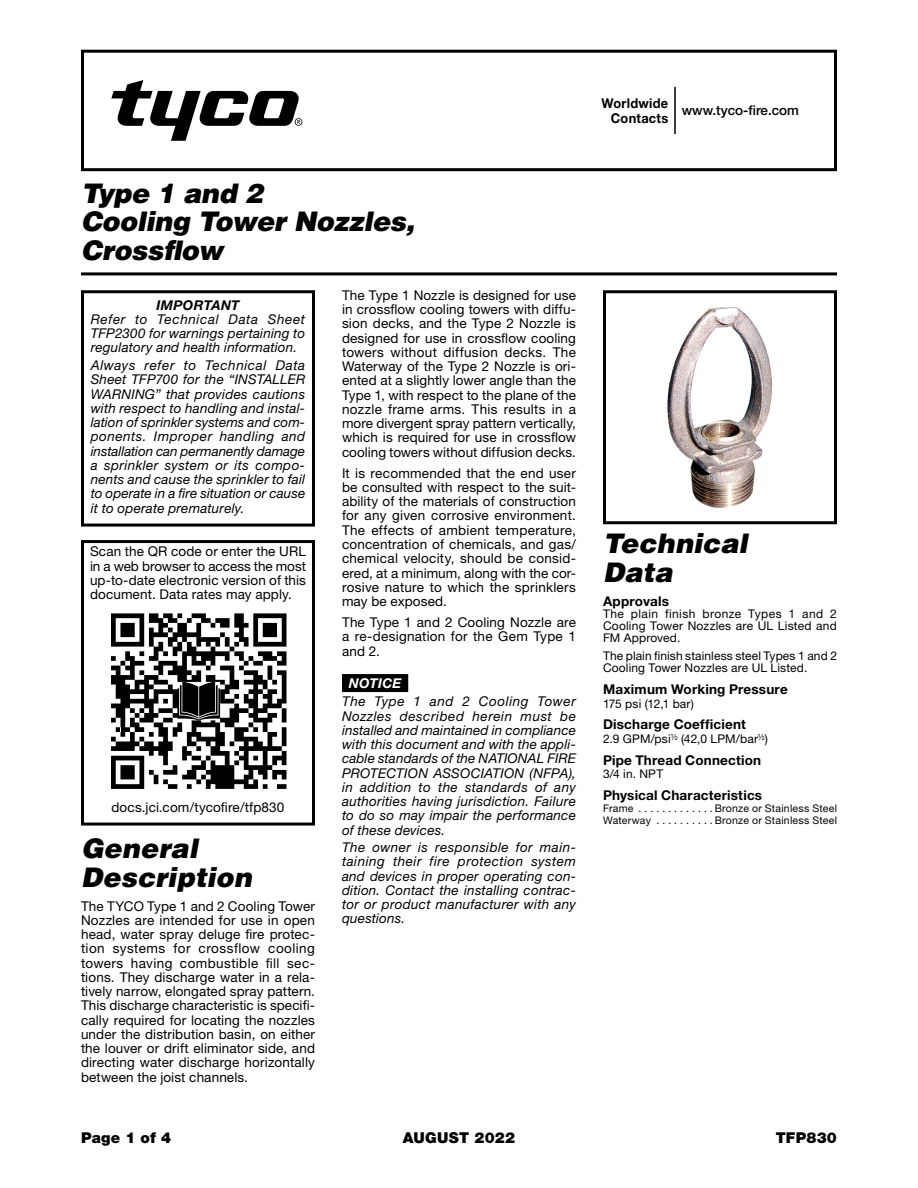
<style>
.page{position:relative;width:918px;height:1188px;background:#fff}
.page>*{position:absolute;margin:0;border:0;box-sizing:border-box;transform-origin:0 0}
.t1{font:italic 900 27px/28.8px "Helvetica LT Std";letter-spacing:-.005em;color:#000}
.t2{font:900 15px "Helvetica Neue LT Std";letter-spacing:.015em;color:#000}
.t3{font:13.5px/14.2px "Helvetica Neue LT Std";letter-spacing:.01em;color:#000;text-align:justify}
.t4{font:italic 13.5px/14.2px "Helvetica Neue LT Std";letter-spacing:.015em;color:#000;text-align:justify}
.t5{font:700 13.5px "Helvetica Neue LT Std";letter-spacing:.015em;color:#000}
.t6{font:700 13.5px/15px "Helvetica Neue LT Std";letter-spacing:.015em;color:#000;text-align:right;scale:.95 1}
.t7{font:500 13.5px "Helvetica Neue LT Std";color:#000}
.t8{font:italic 700 13.5px "Helvetica Neue LT Std";letter-spacing:.025em;color:#000}
.t9{font:italic 700 13.5px "Helvetica Neue LT Std";letter-spacing:.02em;color:#fff}
.t10{font:12px/12px "Helvetica Neue LT Std";letter-spacing:.015em;color:#000;text-align:justify}
.t11{font:10.5px "Helvetica Neue LT Std";letter-spacing:.025em;color:#000}
</style>
<div class="page">
<div style="left:81px;top:50px;width:756px;height:121px;border:3px solid #000"></div>
<hr style="left:81px;top:272px;width:756px;height:3px;background:#000">
<hr style="left:674px;top:87px;width:2px;height:47px;background:#000">
<svg style="left:111px;top:80px;width:191px;height:61px"></svg>
<div style="left:81px;top:290px;width:234px;height:237px;border:3px solid #000"></div>
<div style="left:81px;top:540px;width:234px;height:286px;border:3px solid #000"></div>
<svg style="left:111px;top:613px;width:175px;height:176px"></svg>
<div style="left:342px;top:674px;width:66px;height:18px;background:#000"></div>
<img style="left:667px;top:307px;width:105px;height:201px">
<div style="left:603px;top:290px;width:234px;height:234px;border:3px solid #000"></div>
<h1 class="t1" style="left:81px;top:178px;width:335px">Type 1 and 2<br>Cooling Tower Nozzles,<br>Crossflow</h1>
<p class="t8" style="left:156px;top:296px;width:85px">IMPORTANT</p>
<p class="t4" style="left:91px;top:312px;width:216px">Refer to Technical Data Sheet TFP2300 for warnings pertaining to regulatory and health information.</p>
<p class="t4" style="left:91px;top:358px;width:216px">Always refer to Technical Data Sheet TFP700 for the “INSTALLER WARNING” that provides cautions with respect to handling and instal&shy;lation of sprinkler systems and com&shy;ponents. Improper handling and installation can permanently damage a sprinkler system or its compo&shy;nents and cause the sprinkler to fail to operate in a fire situation or cause it to operate prematurely.</p>
<p class="t3" style="left:90px;top:544px;width:218px">Scan the QR code or enter the URL in a web browser to access the most up-to-date electronic version of this document. Data rates may apply.</p>
<p class="t3" style="left:112px;top:800px;width:174px">docs.jci.com/tycofire/tfp830</p>
<h1 class="t1" style="left:81px;top:834px;width:172px">General<br>Description</h1>
<p class="t3" style="left:81px;top:899px;width:236px">The TYCO Type 1 and 2 Cooling Tower Nozzles are intended for use in open head, water spray deluge fire protec&shy;tion systems for crossflow cooling towers having combustible fill sec&shy;tions. They discharge water in a rela&shy;tively narrow, elongated spray pattern.<br>This discharge characteristic is specifi&shy;cally required for locating the nozzles under the distribution basin, on either the louver or drift eliminator side, and directing water discharge horizontally between the joist channels.</p>
<p class="t3" style="left:342px;top:288px;width:236px">The Type 1 Nozzle is designed for use in crossflow cooling towers with diffu&shy;sion decks, and the Type 2 Nozzle is designed for use in crossflow cooling towers without diffusion decks. The Waterway of the Type 2 Nozzle is ori&shy;ented at a slightly lower angle than the Type 1, with respect to the plane of the nozzle frame arms. This results in a more divergent spray pattern vertically, which is required for use in crossflow cooling towers without diffusion decks.</p>
<p class="t3" style="left:342px;top:466px;width:236px">It is recommended that the end user be consulted with respect to the suit&shy;ability of the materials of construction for any given corrosive environment.<br>The effects of ambient temperature, concentration of chemicals, and gas/ chemical velocity, should be consid&shy;ered, at a minimum, along with the cor&shy;rosive nature to which the sprinklers may be exposed.</p>
<p class="t3" style="left:342px;top:615px;width:236px">The Type 1 and 2 Cooling Nozzle are a re-designation for the Gem Type 1 and 2.</p>
<p class="t9" style="left:349px;top:675px;width:54px">NOTICE</p>
<p class="t4" style="left:342px;top:694px;width:236px">The Type 1 and 2 Cooling Tower Nozzles described herein must be installed and maintained in compliance with this document and with the appli&shy;cable standards of the NATIONAL FIRE PROTECTION ASSOCIATION (NFPA), in addition to the standards of any authorities having jurisdiction. Failure to do so may impair the performance of these devices.</p>
<p class="t4" style="left:342px;top:840px;width:236px">The owner is responsible for main&shy;taining their fire protection system and devices in proper operating con&shy;dition. Contact the installing contrac&shy;tor or product manufacturer with any questions.</p>
<p class="t6" style="left:602px;top:95px;width:72px">Worldwide<br>Contacts</p>
<p class="t7" style="left:682px;top:102px;width:119px">www.tyco-fire.com</p>
<h1 class="t1" style="left:603px;top:528px;width:146px">Technical<br>Data</h1>
<p class="t5" style="left:603px;top:592px;width:67px">Approvals</p>
<p class="t10" style="left:603px;top:607px;width:235px">The plain finish bronze Types 1 and 2<br>Cooling Tower Nozzles are UL Listed and FM Approved.</p>
<p class="t10" style="left:603px;top:650px;width:236px">The plain finish stainless steel Types 1 and 2<br>Cooling Tower Nozzles are UL Listed.</p>
<p class="t5" style="left:603px;top:681px;width:186px">Maximum Working Pressure</p>
<p class="t10" style="left:603px;top:697px;width:92px">175 psi (12,1 bar)</p>
<p class="t5" style="left:603px;top:716px;width:144px">Discharge Coefficient</p>
<p class="t10" style="left:603px;top:732px;width:166px">2.9 GPM/psi<sup>½</sup> (42,0 LPM/bar<sup>½</sup>)</p>
<p class="t5" style="left:603px;top:751px;width:160px">Pipe Thread Connection</p>
<p class="t10" style="left:603px;top:768px;width:62px">3/4 in. NPT</p>
<p class="t5" style="left:603px;top:787px;width:161px">Physical Characteristics</p>
<p class="t11" style="left:603px;top:802px;width:37px">Frame .............</p>
<p class="t11" style="left:715px;top:802px;width:124px">Bronze or Stainless Steel</p>
<p class="t11" style="left:603px;top:814px;width:55px">Waterway ..........</p>
<p class="t11" style="left:715px;top:814px;width:124px">Bronze or Stainless Steel</p>
<p class="t2" style="left:81px;top:1128px;width:92px">Page 1 of 4</p>
<p class="t2" style="left:403px;top:1128px;width:114px">AUGUST 2022</p>
<p class="t2" style="left:776px;top:1128px;width:63px">TFP830</p>
</div>
